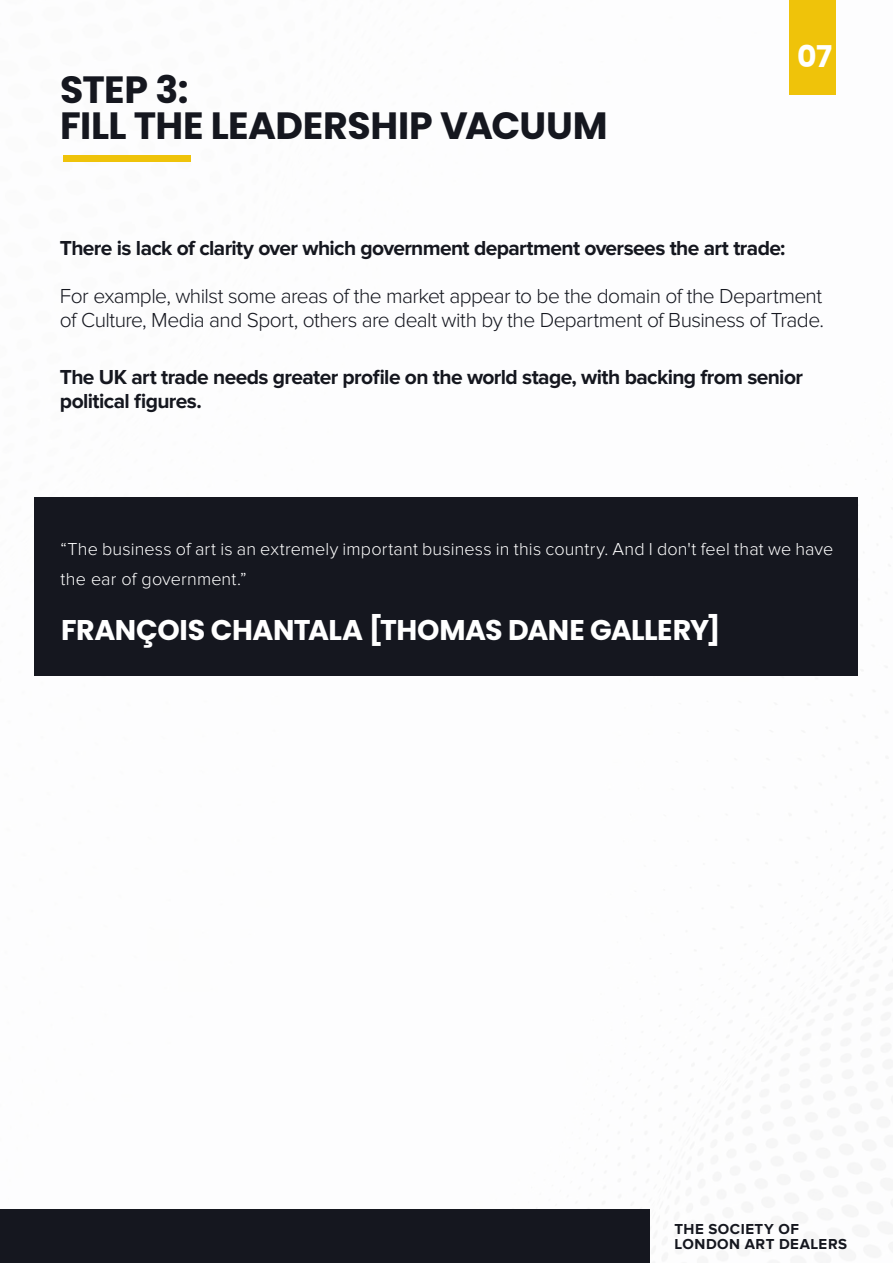
<style>
.page{position:relative;width:893px;height:1263px;background:#fff}
.page>*{position:absolute;margin:0;border:0;box-sizing:border-box;transform-origin:0 0}
.t1{font:700 37.95px/36.3px "Poppins";letter-spacing:-.015em;color:#15171f}
.t2{font:700 30px "Poppins";color:#fff}
.t3{font:700 28.5px "Poppins";letter-spacing:-.02em;color:#fff}
.t4{font:700 21px/24px "Proxima Nova";letter-spacing:-.03em;color:#15171f}
.t5{font:300 21px/24px "Proxima Nova";letter-spacing:-.03em;color:#15171f}
.t6{font:300 18px/30px "Proxima Nova";letter-spacing:.005em;color:#fff}
.t7{font:700 15px/15px "Proxima Nova";letter-spacing:.035em;color:#15171f}
</style>
<div class="page">
<div style="left:0;top:1209px;width:650px;height:54px;background:#15171f"></div>
<div style="left:789px;top:0;width:47px;height:94px;background:#efc30a"></div>
<div style="left:35px;top:497px;width:823px;height:179px;background:#15171f"></div>
<div style="left:63px;top:155px;width:128px;height:6px;background:#efc30a"></div>
<h1 class="t1" style="left:60px;top:71px;width:549px">STEP 3:<br>FILL THE LEADERSHIP VACUUM</h1>
<h2 class="t2" style="left:797px;top:39px;width:37px">07</h2>
<p class="t4" style="left:60px;top:236px;width:727px">There is lack of clarity over which government department oversees the art trade:</p>
<p class="t5" style="left:60px;top:284px;width:765px">For example, whilst some areas of the market appear to be the domain of the Department of Culture, Media and Sport, others are dealt with by the Department of Business of Trade.</p>
<p class="t4" style="left:60px;top:365px;width:745px">The UK art trade needs greater profile on the world stage, with backing from senior political figures.</p>
<p class="t6" style="left:61px;top:534px;width:774px">“The business of art is an extremely important business in this country. And I don't feel that we have the ear of government.”</p>
<h3 class="t3" style="left:61px;top:613px;width:661px">FRANÇOIS CHANTALA [THOMAS DANE GALLERY]</h3>
<p class="t7" style="left:674px;top:1221px;width:174px">THE SOCIETY OF<br>LONDON ART DEALERS</p>
</div>
